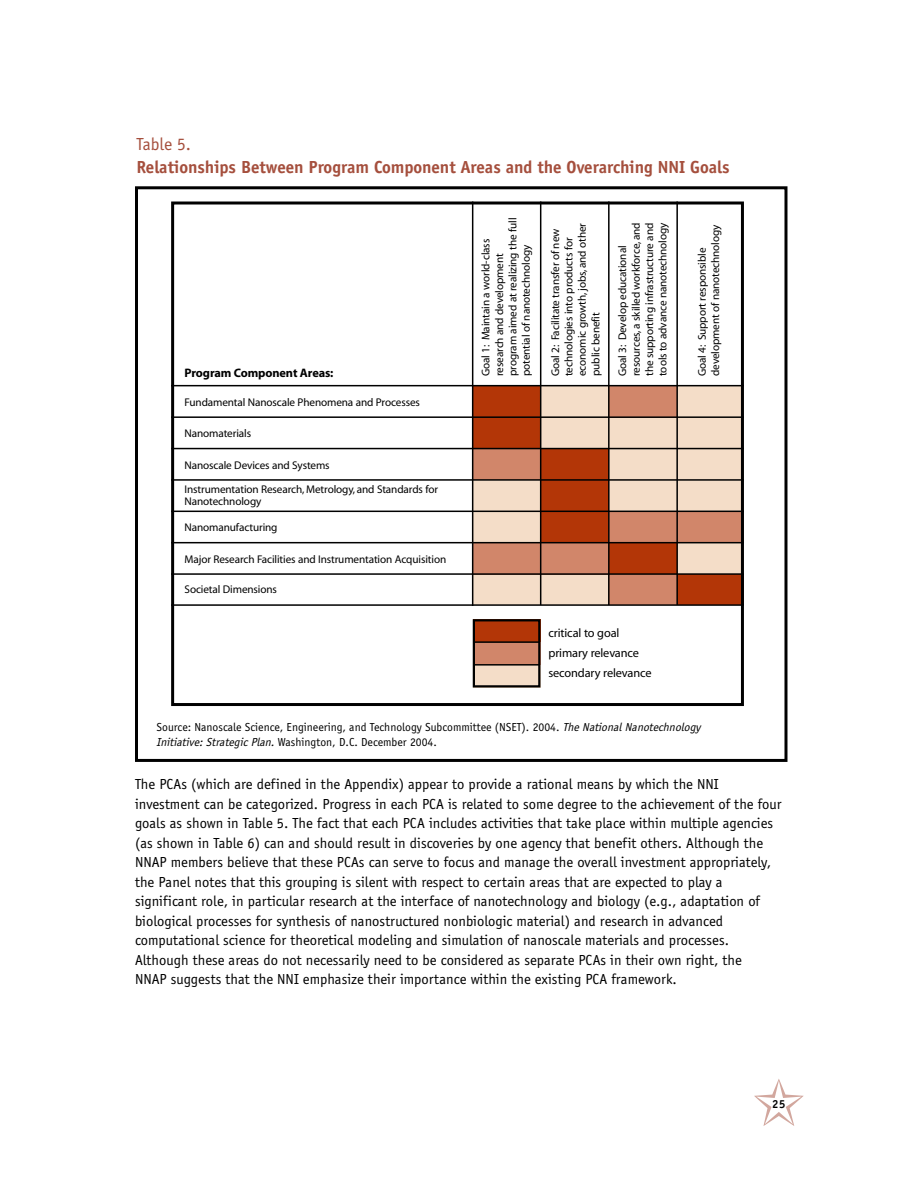
<style>
.page{position:relative;width:918px;height:1188px;background:#fff}
.page>*{position:absolute;margin:0;border:0;box-sizing:border-box;transform-origin:0 0}
.t1{font:700 18px "Officina Sans";color:#a54f3d}
.t2{font:18px "Officina Sans";color:#a54f3d}
.t3{font:15px/19.5px "Officina Sans";color:#000}
.t4{font:12.3px/20.1px "Myriad";letter-spacing:-.01em;color:#000}
.t5{font:700 12.3px "Myriad";letter-spacing:-.01em;color:#000}
.t6{font:12px/14.4px "Officina Sans";color:#000}
.t7{font:700 12px "Officina Sans";color:#000}
.t8{font:11.25px/13.5px "Myriad";letter-spacing:-.01em;color:#000}
.s1{font-style:italic}
</style>
<div class="page">
<div style="left:135px;top:186px;width:652px;height:576px;border:3px solid #000"></div>
<div style="left:473px;top:386px;width:271px;height:219px;background:#f4ddc8"></div>
<div style="left:473px;top:386px;width:67px;height:63px;background:#b33607"></div>
<div style="left:540px;top:449px;width:69px;height:94px;background:#b33607"></div>
<div style="left:609px;top:543px;width:68px;height:32px;background:#b33607"></div>
<div style="left:676px;top:575px;width:68px;height:30px;background:#b33607"></div>
<div style="left:473px;top:449px;width:67px;height:31px;background:#d1866a"></div>
<div style="left:609px;top:386px;width:68px;height:32px;background:#d1866a"></div>
<div style="left:609px;top:511px;width:135px;height:32px;background:#d1866a"></div>
<div style="left:473px;top:543px;width:136px;height:32px;background:#d1866a"></div>
<div style="left:609px;top:575px;width:68px;height:30px;background:#d1866a"></div>
<hr style="left:171px;top:385px;width:573px;height:1px;background:#000">
<hr style="left:171px;top:416px;width:573px;height:2px;background:#000">
<hr style="left:171px;top:448px;width:573px;height:1px;background:#000">
<hr style="left:171px;top:479px;width:573px;height:2px;background:#000">
<hr style="left:171px;top:511px;width:573px;height:1px;background:#000">
<hr style="left:171px;top:542px;width:573px;height:1px;background:#000">
<hr style="left:171px;top:573px;width:573px;height:2px;background:#000">
<hr style="left:472px;top:202px;width:1px;height:404px;background:#000">
<hr style="left:540px;top:202px;width:1px;height:403px;background:#000">
<hr style="left:608px;top:202px;width:2px;height:403px;background:#000">
<hr style="left:676px;top:202px;width:2px;height:403px;background:#000">
<hr style="left:171px;top:604px;width:573px;height:2px;background:#000">
<div style="left:473px;top:619px;width:67px;height:23px;background:#b33607"></div>
<div style="left:473px;top:642px;width:67px;height:23px;background:#d1866a"></div>
<div style="left:473px;top:665px;width:67px;height:23px;background:#f4ddc8"></div>
<div style="left:473px;top:619px;width:67px;height:69px;border:2px solid #000"></div>
<hr style="left:474px;top:641px;width:65px;height:2px;background:#000">
<hr style="left:474px;top:664px;width:65px;height:2px;background:#000">
<div style="left:171px;top:202px;width:573px;height:504px;border:3px solid #000"></div>
<p class="t2" style="left:136px;top:133px;width:56px">Table 5.</p>
<p class="t1" style="left:136px;top:156px;width:595px">Relationships Between Program Component Areas and the Overarching NNI Goals</p>
<p class="t5" style="left:185px;top:368px;width:150px">Program Component Areas:</p>
<p class="t8" style="left:185px;top:396px;width:237px">Fundamental Nanoscale Phenomena and Processes</p>
<p class="t8" style="left:185px;top:428px;width:68px">Nanomaterials</p>
<p class="t8" style="left:185px;top:453px;width:255px;line-height:24.6px">Nanoscale Devices and Systems<br>Instrumentation Research, Metrology, and Standards for</p>
<p class="t8" style="left:185px;top:496px;width:78px">Nanotechnology</p>
<p class="t8" style="left:185px;top:522px;width:95px">Nanomanufacturing</p>
<p class="t8" style="left:185px;top:553px;width:263px">Major Research Facilities and Instrumentation Acquisition</p>
<p class="t8" style="left:185px;top:583px;width:94px">Societal Dimensions</p>
<p class="t8" style="left:480px;top:376px;width:160px;rotate:-90deg">Goal 1: Maintain a world-class research and development program aimed at realizing the full potential of nanotechnology</p>
<p class="t8" style="left:549px;top:376px;width:154px;rotate:-90deg">Goal 2: Facilitate transfer of new technologies into products for economic growth, jobs, and other public benefit</p>
<p class="t8" style="left:617px;top:376px;width:155px;rotate:-90deg">Goal 3: Develop educational resources, a skilled workforce, and the supporting infrastructure and tools to advance nanotechnology</p>
<p class="t8" style="left:696px;top:376px;width:153px;rotate:-90deg">Goal 4: Support responsible development of nanotechnology</p>
<p class="t4" style="left:548px;top:624px;width:105px">critical to goal primary relevance secondary relevance</p>
<p class="t6" style="left:157px;top:720px;width:545px">Source: Nanoscale Science, Engineering, and Technology Subcommittee (NSET). 2004. <span class="s1">The National Nanotechnology<br>Initiative: Strategic Plan.</span> Washington, D.C. December 2004.</p>
<p class="t3" style="left:135px;top:774px;width:648px">The PCAs (which are defined in the Appendix) appear to provide a rational means by which the NNI investment can be categorized. Progress in each PCA is related to some degree to the achievement of the four goals as shown in Table 5. The fact that each PCA includes activities that take place within multiple agencies (as shown in Table 6) can and should result in discoveries by one agency that benefit others. Although the NNAP members believe that these PCAs can serve to focus and manage the overall investment appropriately, the Panel notes that this grouping is silent with respect to certain areas that are expected to play a significant role, in particular research at the interface of nanotechnology and biology (e.g., adaptation of biological processes for synthesis of nanostructured nonbiologic material) and research in advanced computational science for theoretical modeling and simulation of nanoscale materials and processes.<br>Although these areas do not necessarily need to be considered as separate PCAs in their own right, the<br>NNAP suggests that the NNI emphasize their importance within the existing PCA framework.</p>
<p class="t7" style="left:772px;top:1097px;width:15px">25</p>
</div>
